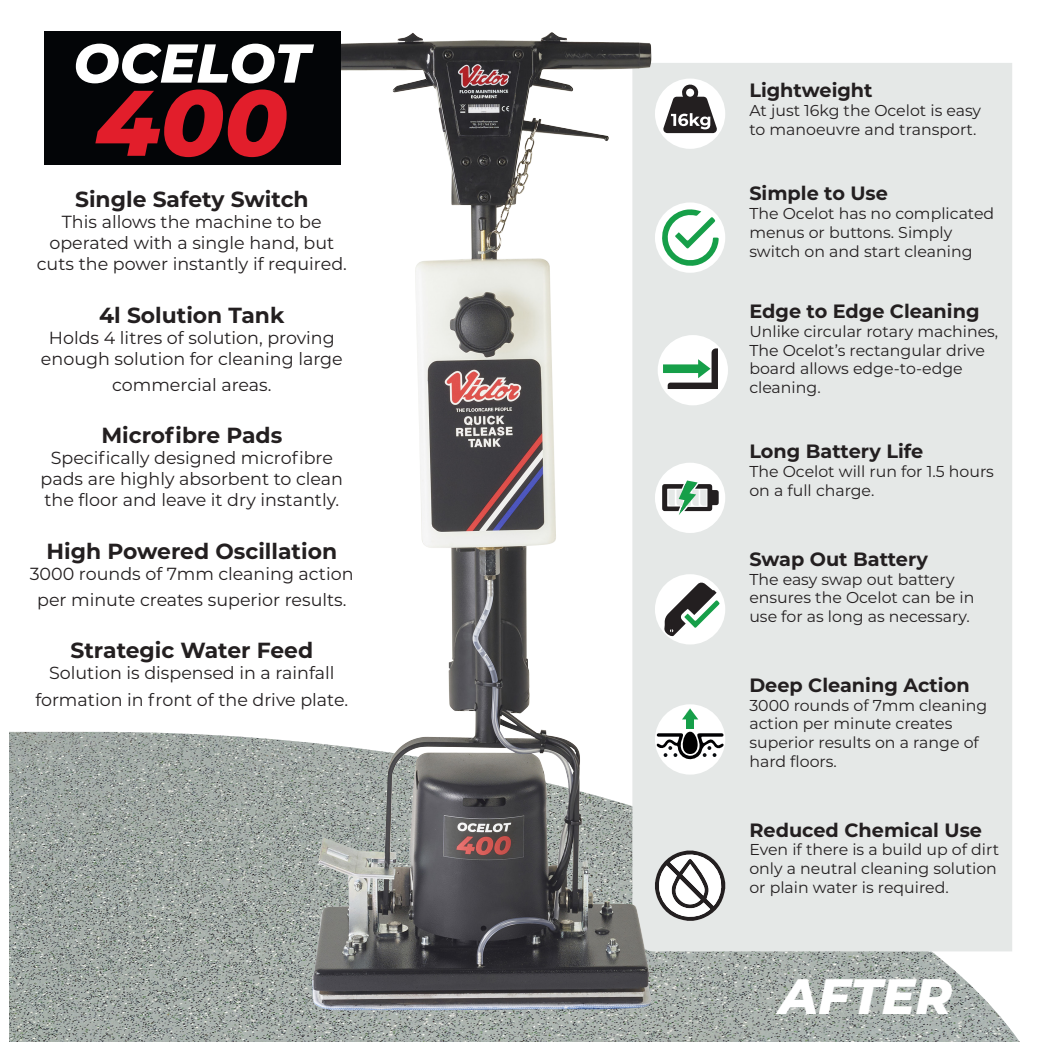
<style>
.page{position:relative;width:1042px;height:1042px;background:#fff}
.page>*{position:absolute;margin:0;border:0;box-sizing:border-box;transform-origin:0 0}
.t1{font:italic 800 92.75px "Montserrat";color:#e21e2b}
.t2{font:italic 800 54.6px "Montserrat";color:#fff}
.t3{font:italic 800 49.7px "Montserrat";color:#fff}
.t4{font:700 21.88px "Montserrat";color:#231f20}
.t5{font:700 19.25px "Montserrat";color:#231f20}
.t6{font:17.5px/21px "Montserrat";color:#231f20;text-align:center}
.t7{font:15.75px/18.9px "Montserrat";color:#231f20}
</style>
<div class="page">
<img style="left:9px;top:732px;width:1011px;height:310px">
<div style="left:665px;top:63px;width:347px;height:888px;background:#e5e8e7"></div>
<div style="left:655px;top:79px;width:70px;height:70px;background:#fff;border-radius:50%"></div>
<svg style="left:665px;top:84px;width:52px;height:49px"></svg>
<div style="left:655px;top:202px;width:70px;height:71px;background:#fff;border-radius:50%"></div>
<svg style="left:665px;top:209px;width:54px;height:59px"></svg>
<div style="left:655px;top:463px;width:70px;height:70px;background:#fff;border-radius:50%"></div>
<svg style="left:665px;top:480px;width:54px;height:35px"></svg>
<div style="left:655px;top:574px;width:70px;height:70px;background:#fff;border-radius:50%"></div>
<svg style="left:665px;top:582px;width:55px;height:54px"></svg>
<svg style="left:665px;top:850px;width:60px;height:71px"></svg>
<div style="left:655px;top:704px;width:70px;height:70px;background:#fff;border-radius:50%"></div>
<svg style="left:665px;top:731px;width:59px;height:29px"></svg>
<div style="left:686px;top:718px;width:8px;height:11px;background:#169f49"></div>
<svg style="left:682px;top:708px;width:16px;height:11px"></svg>
<div style="left:658px;top:335px;width:70px;height:70px;background:#fff;border-radius:50%"></div>
<svg style="left:665px;top:348px;width:53px;height:41px"></svg>
<img style="left:59px;top:31px;width:606px;height:1011px">
<div style="left:44px;top:32px;width:296px;height:133px;background:#030507"></div>
<p class="t2" style="left:73px;top:23px;width:238px">OCELOT</p>
<p class="t1" style="left:95px;top:55px;width:194px">400</p>
<p class="t4" style="left:75px;top:183px;width:235px">Single Safety Switch</p>
<p class="t6" style="left:37px;top:211px;width:312px">This allows the machine to be operated with a single hand, but cuts the power instantly if required.</p>
<p class="t4" style="left:99px;top:299px;width:187px">4l Solution Tank</p>
<p class="t6" style="left:41px;top:326px;width:303px">Holds 4 litres of solution, proving enough solution for cleaning large</p>
<p class="t6" style="left:112px;top:373px;width:161px">commercial areas.</p>
<p class="t4" style="left:101px;top:420px;width:182px">Microfibre Pads</p>
<p class="t6" style="left:41px;top:447px;width:304px">Specifically designed microfibre pads are highly absorbent to clean the floor and leave it dry instantly.</p>
<p class="t4" style="left:47px;top:535px;width:292px">High Powered Oscillation</p>
<p class="t6" style="left:30px;top:560px;width:325px;line-height:26.2px">3000 rounds of 7mm cleaning action per minute creates superior results.</p>
<p class="t4" style="left:70px;top:635px;width:244px">Strategic Water Feed</p>
<p class="t6" style="left:35px;top:659px;width:314px;line-height:26.2px">Solution is dispensed in a rainfall formation in front of the drive plate.</p>
<p class="t5" style="left:749px;top:76px;width:125px">Lightweight</p>
<p class="t7" style="left:749px;top:100px;width:233px">At just 16kg the Ocelot is easy to manoeuvre and transport.</p>
<p class="t5" style="left:749px;top:179px;width:140px">Simple to Use</p>
<p class="t7" style="left:749px;top:203px;width:246px">The Ocelot has no complicated menus or buttons. Simply switch on and start cleaning</p>
<p class="t5" style="left:749px;top:297px;width:232px">Edge to Edge Cleaning</p>
<p class="t7" style="left:749px;top:321px;width:250px">Unlike circular rotary machines,<br>The Ocelot’s rectangular drive board allows edge-to-edge cleaning.</p>
<p class="t5" style="left:749px;top:438px;width:175px">Long Battery Life</p>
<p class="t7" style="left:749px;top:462px;width:246px">The Ocelot will run for 1.5 hours on a full charge.</p>
<p class="t5" style="left:749px;top:545px;width:180px">Swap Out Battery</p>
<p class="t7" style="left:749px;top:569px;width:226px">The easy swap out battery ensures the Ocelot can be in use for as long as necessary.</p>
<p class="t5" style="left:749px;top:671px;width:222px">Deep Cleaning Action</p>
<p class="t7" style="left:749px;top:695px;width:239px">3000 rounds of 7mm cleaning action per minute creates superior results on a range of hard floors.</p>
<p class="t5" style="left:749px;top:816px;width:234px">Reduced Chemical Use</p>
<p class="t7" style="left:749px;top:840px;width:251px">Even if there is a build up of dirt only a neutral cleaning solution or plain water is required.</p>
<p class="t3" style="left:779px;top:959px;width:174px">AFTER</p>
</div>
